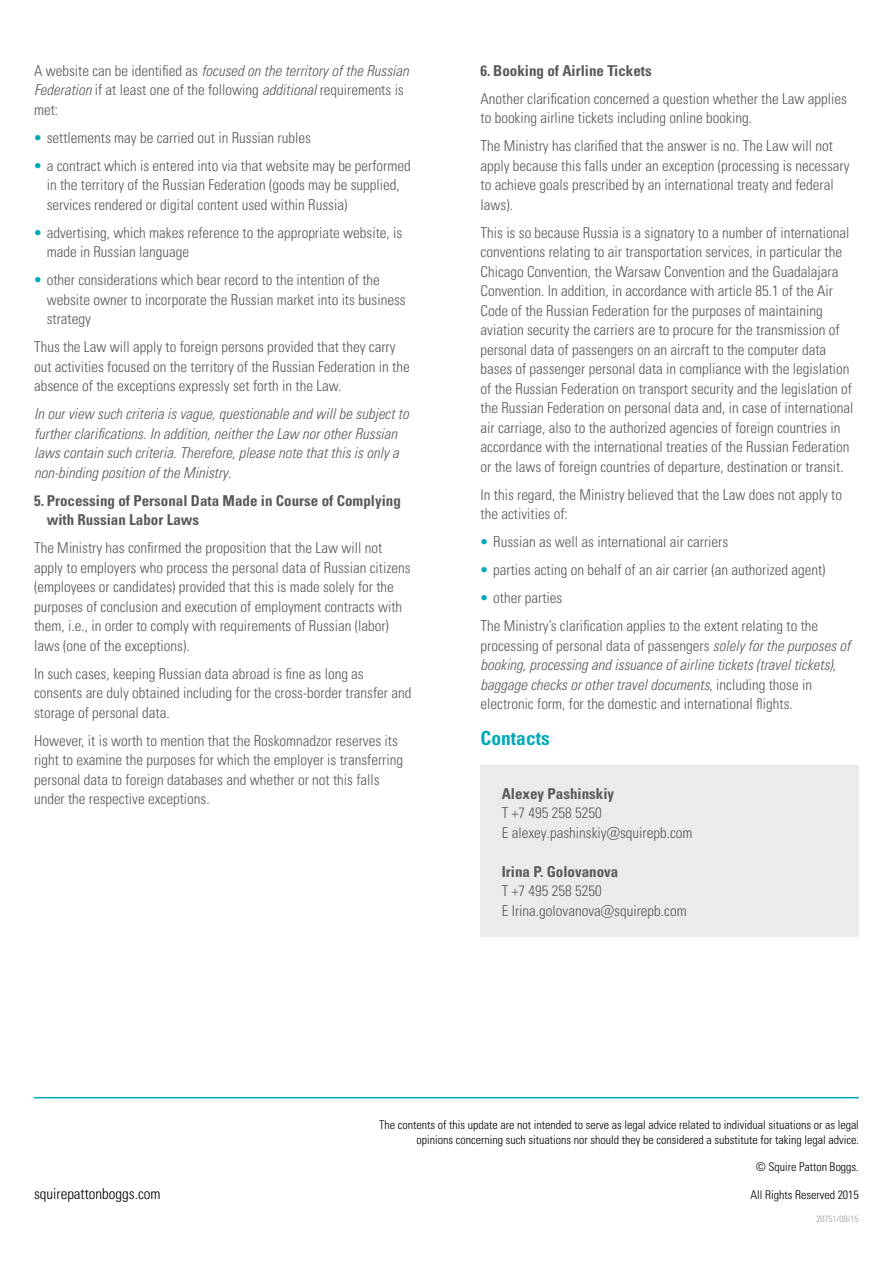
<style>
.page{position:relative;width:893px;height:1263px;background:#fff}
.page>*{position:absolute;margin:0;border:0;box-sizing:border-box;transform-origin:0 0}
.t1{font:19.5px "Univers LTCYR 67 Bold Cond";color:#00a9b7}
.t2{font:15px/19.5px "Univers LTCYR 47 Light Cond";color:#58595b}
.t3{font:15px/19.5px "Univers LTCYR 47 Light Cond Obl";color:#58595b}
.t4{font:15px/19.5px "Univers LTCYR 67 Bold Cond";color:#58595b}
.t5{font:15px "Univers LTCYR 47 Light Cond";color:#000}
.t6{font:12px/15px "Univers LTCYR 47 Light Cond";color:#000;text-align:right}
.t7{font:9px "Univers LTCYR 47 Light Cond";color:#939598}
.s1{font-family:"Univers LTCYR 47 Light Cond"}
.s2{font-family:"Univers LTCYR 47 Light Cond Obl"}
.s3{color:#00a9b7}
</style>
<div class="page">
<hr style="left:34px;top:1097px;width:825px;height:1px;background:#00a9b7">
<div style="left:480px;top:765px;width:379px;height:172px;background:#e9ebed"></div>
<p class="t3" style="left:34px;top:60px;width:376px"><span class="s1">A website can be identified as</span> focused on the territory of the Russian</p>
<p class="t2" style="left:34px;top:79px;width:371px"><span class="s2">Federation</span> if at least one of the following <span class="s2">additional</span> requirements is met:</p>
<p class="t2" style="left:34px;top:127px;width:278px"><span class="s3">•</span> settlements may be carried out in Russian rubles</p>
<p class="t2" style="left:47px;top:155px;width:366px;text-indent:-13px"><span class="s3">•</span> a contract which is entered into via that website may be performed in the territory of the Russian Federation (goods may be supplied, services rendered or digital content used within Russia)</p>
<p class="t2" style="left:47px;top:222px;width:357px;text-indent:-13px"><span class="s3">•</span> advertising, which makes reference to the appropriate website, is made in Russian language</p>
<p class="t2" style="left:47px;top:269px;width:361px;text-indent:-13px"><span class="s3">•</span> other considerations which bear record to the intention of the website owner to incorporate the Russian market into its business strategy</p>
<p class="t2" style="left:34px;top:336px;width:377px">Thus the Law will apply to foreign persons provided that they carry out activities focused on the territory of the Russian Federation in the absence of the exceptions expressly set forth in the Law.</p>
<p class="t3" style="left:34px;top:403px;width:376px">In our view such criteria is vague, questionable and will be subject to further clarifications. In addition, neither the Law nor other Russian laws contain such criteria. Therefore, please note that this is only a non-binding position of the Ministry.</p>
<p class="t4" style="left:47px;top:490px;width:356px;text-indent:-13px">5. Processing of Personal Data Made in Course of Complying with Russian Labor Laws</p>
<p class="t2" style="left:34px;top:537px;width:378px">The Ministry has confirmed the proposition that the Law will not apply to employers who process the personal data of Russian citizens (employees or candidates) provided that this is made solely for the purposes of conclusion and execution of employment contracts with them, i.e., in order to comply with requirements of Russian (labor) laws (one of the exceptions).</p>
<p class="t2" style="left:34px;top:663px;width:379px">In such cases, keeping Russian data abroad is fine as long as consents are duly obtained including for the cross-border transfer and storage of personal data.</p>
<p class="t2" style="left:34px;top:730px;width:371px">However, it is worth to mention that the Roskomnadzor reserves its right to examine the purposes for which the employer is transferring personal data to foreign databases and whether or not this falls under the respective exceptions.</p>
<p class="t4" style="left:480px;top:60px;width:173px">6. Booking of Airline Tickets</p>
<p class="t2" style="left:480px;top:88px;width:368px">Another clarification concerned a question whether the Law applies to booking airline tickets including online booking.</p>
<p class="t2" style="left:480px;top:135px;width:370px">The Ministry has clarified that the answer is no. The Law will not apply because this falls under an exception (processing is necessary to achieve goals prescribed by an international treaty and federal laws).</p>
<p class="t2" style="left:480px;top:222px;width:375px">This is so because Russia is a signatory to a number of international conventions relating to air transportation services, in particular the Chicago Convention, the Warsaw Convention and the Guadalajara Convention. In addition, in accordance with article 85.1 of the Air Code of the Russian Federation for the purposes of maintaining aviation security the carriers are to procure for the transmission of personal data of passengers on an aircraft to the computer data bases of passenger personal data in compliance with the legislation of the Russian Federation on transport security and the legislation of the Russian Federation on personal data and, in case of international air carriage, also to the authorized agencies of foreign countries in accordance with the international treaties of the Russian Federation or the laws of foreign countries of departure, destination or transit.</p>
<p class="t2" style="left:480px;top:484px;width:363px">In this regard, the Ministry believed that the Law does not apply to the activities of:</p>
<p class="t2" style="left:480px;top:531px;width:249px"><span class="s3">•</span> Russian as well as international air carriers</p>
<p class="t2" style="left:480px;top:559px;width:347px"><span class="s3">•</span> parties acting on behalf of an air carrier (an authorized agent)</p>
<p class="t2" style="left:480px;top:583px;width:339px;line-height:28px"><span class="s3">•</span> other parties<br>The Ministry’s clarification applies to the extent relating to the</p>
<p class="t2" style="left:480px;top:635px;width:371px">processing of personal data of passengers <span class="s2">solely for the purposes of</span></p>
<p class="t3" style="left:480px;top:654px;width:357px">booking, processing and issuance of airline tickets (travel tickets), baggage checks or other travel documents<span class="s1">, including those in</span></p>
<p class="t2" style="left:480px;top:693px;width:314px">electronic form, for the domestic and international flights.</p>
<h1 class="t1" style="left:480px;top:726px;width:71px">Contacts</h1>
<p class="t4" style="left:502px;top:783px;width:114px">Alexey Pashinskiy</p>
<p class="t2" style="left:502px;top:802px;width:192px">T +7 495 258 5250<br>E alexey.pashinskiy@squirepb.com</p>
<p class="t4" style="left:502px;top:861px;width:118px">Irina P. Golovanova</p>
<p class="t2" style="left:502px;top:880px;width:186px">T +7 495 258 5250<br>E Irina.golovanova@squirepb.com</p>
<p class="t6" style="left:379px;top:1116px;width:481px">The contents of this update are not intended to serve as legal advice related to individual situations or as legal opinions concerning such situations nor should they be considered a substitute for taking legal advice.</p>
<p class="t6" style="left:756px;top:1159px;width:104px">© Squire Patton Boggs.</p>
<p class="t5" style="left:34px;top:1184px;width:128px">squirepattonboggs.com</p>
<p class="t6" style="left:750px;top:1187px;width:110px">All Rights Reserved 2015</p>
<p class="t7" style="left:816px;top:1213px;width:43px">20751/09/15</p>
</div>
